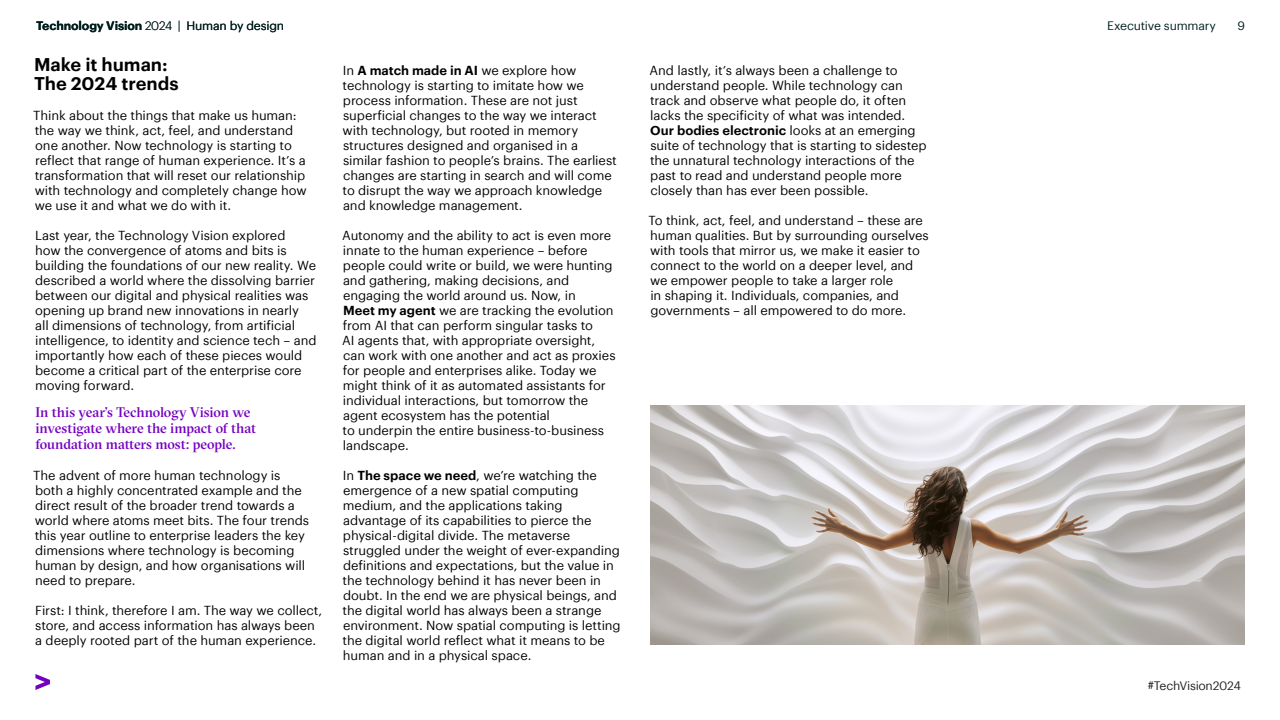
<style>
.page{position:relative;width:1280px;height:720px;background:#fff}
.page>*{position:absolute;margin:0;border:0;box-sizing:border-box;transform-origin:0 0}
.Body_copy{font:600 18px/19px "Graphik";letter-spacing:-.005em;color:#000}
.secondary_call_out{font:500 14px/16px "GT Sectra Fine";letter-spacing:-.01em;color:#7500bf}
.Body_copy-2{font:12.8px/15px "Graphik";letter-spacing:-.005em;color:#000}
.t1{font:12px "Graphik";letter-spacing:-.02em;color:#001d1d}
.t2{font:600 12px "Graphik";letter-spacing:-.01em;color:#001d1d}
.t3{font:12px "Graphik";letter-spacing:-.025em;color:#231f20}
.s1{font-weight:300}
.s2{font-weight:600}
</style>
<div class="page">
<svg style="left:35px;top:674px;width:15px;height:16px"></svg>
<img style="left:650px;top:405px;width:595px;height:240px">
<p class="t2" style="left:36px;top:16px;width:146px">Technology Vision <span class="s1">2024 |</span></p>
<p class="t1" style="left:186px;top:17px;width:99px">Human by design</p>
<p class="t1" style="left:1107px;top:17px;width:110px">Executive summary</p>
<p class="t1" style="left:1237px;top:17px;width:9px">9</p>
<p class="Body_copy" style="left:34px;top:53px;width:146px">Make it human:<br>The 2024 trends</p>
<p class="Body_copy-2" style="left:33px;top:107px;width:275px">Think about the things that make us human: the way we think, act, feel, and understand one another. Now technology is starting to reflect that range of human experience. It’s a transformation that will reset our relationship with technology and completely change how we use it and what we do with it.</p>
<p class="Body_copy-2" style="left:35px;top:227px;width:283px">Last year, the Technology Vision explored<br>how the convergence of atoms and bits is building the foundations of our new reality. We described a world where the dissolving barrier between our digital and physical realities was opening up brand new innovations in nearly<br>all dimensions of technology, from artificial intelligence, to identity and science tech – and importantly how each of these pieces would become a critical part of the enterprise core moving forward.</p>
<p class="secondary_call_out" style="left:35px;top:404px;width:222px">In this year’s Technology Vision we investigate where the impact of that foundation matters most: people.</p>
<p class="Body_copy-2" style="left:33px;top:467px;width:277px">The advent of more human technology is both a highly concentrated example and the direct result of the broader trend towards a world where atoms meet bits. The four trends this year outline to enterprise leaders the key dimensions where technology is becoming human by design, and how organisations will need to prepare.</p>
<p class="Body_copy-2" style="left:35px;top:602px;width:289px">First: I think, therefore I am. The way we collect, store, and access information has always been a deeply rooted part of the human experience.</p>
<p class="Body_copy-2" style="left:343px;top:62px;width:276px">In <span class="s2">A match made in AI</span> we explore how technology is starting to imitate how we process information. These are not just superficial changes to the way we interact with technology, but rooted in memory structures designed and organised in a similar fashion to people’s brains. The earliest changes are starting in search and will come to disrupt the way we approach knowledge and knowledge management.</p>
<p class="Body_copy-2" style="left:342px;top:227px;width:275px">Autonomy and the ability to act is even more innate to the human experience – before people could write or build, we were hunting and gathering, making decisions, and engaging the world around us. Now, in<br><span class="s2">Meet my agent</span> we are tracking the evolution from AI that can perform singular tasks to<br>AI agents that, with appropriate oversight, can work with one another and act as proxies for people and enterprises alike. Today we might think of it as automated assistants for individual interactions, but tomorrow the agent ecosystem has the potential<br>to underpin the entire business-to-business landscape.</p>
<p class="Body_copy-2" style="left:343px;top:467px;width:280px">In <span class="s2">The space we need</span>, we’re watching the emergence of a new spatial computing medium, and the applications taking advantage of its capabilities to pierce the physical-digital divide. The metaverse struggled under the weight of ever-expanding definitions and expectations, but the value in the technology behind it has never been in doubt. In the end we are physical beings, and the digital world has always been a strange environment. Now spatial computing is letting the digital world reflect what it means to be human and in a physical space.</p>
<p class="Body_copy-2" style="left:650px;top:62px;width:279px">And lastly, it’s always been a challenge to understand people. While technology can track and observe what people do, it often lacks the specificity of what was intended.<br><span class="s2">Our bodies electronic</span> looks at an emerging suite of technology that is starting to sidestep the unnatural technology interactions of the past to read and understand people more closely than has ever been possible.</p>
<p class="Body_copy-2" style="left:649px;top:212px;width:282px">To think, act, feel, and understand – these are human qualities. But by surrounding ourselves with tools that mirror us, we make it easier to connect to the world on a deeper level, and we empower people to take a larger role<br>in shaping it. Individuals, companies, and governments – all empowered to do more.</p>
<p class="t3" style="left:1148px;top:677px;width:95px">#TechVision2024</p>
</div>
